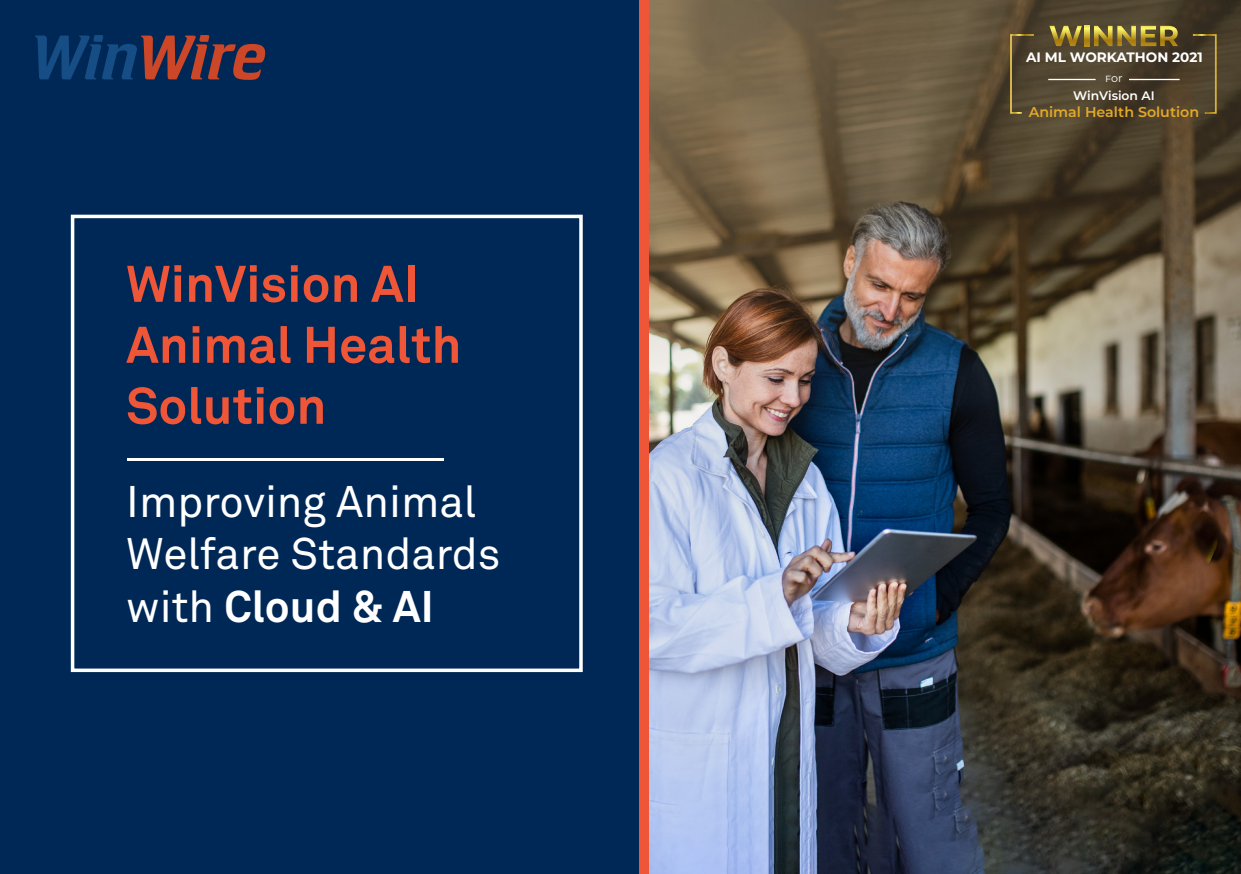
<style>
.page{position:relative;width:1241px;height:874px;background:#fff}
.page>*{position:absolute;margin:0;border:0;box-sizing:border-box;transform-origin:0 0}
.t1{font:700 50.75px/60.9px "Akkurat Pro";color:#ef5537}
.t2{font:43.75px/52.5px "Akkurat Pro";color:#fff}
.t3{font:600 14.17px "Montserrat";color:#e3a928}
.t4{font:700 13.65px "Montserrat";color:#fff}
.t5{font:600 12.42px "Montserrat";color:#fff}
.t6{font:11.2px "Montserrat";color:#fff}
.s1{font-weight:700}
</style>
<div class="page">
<img style="left:648px;top:0;width:592px;height:873px">
<div style="left:0;top:0;width:638px;height:873px;background:#002856"></div>
<div style="left:71px;top:214px;width:511px;height:457px;border:4px solid #fff"></div>
<svg style="left:35px;top:35px;width:230px;height:45px"></svg>
<svg style="left:1049px;top:26px;width:32px;height:20px"></svg>
<svg style="left:1084px;top:26px;width:4px;height:20px"></svg>
<svg style="left:1093px;top:26px;width:84px;height:20px;background:#958133"></svg>
<svg style="left:1191px;top:33px;width:26px;height:82px;background:#584a2d"></svg>
<svg style="left:1009px;top:33px;width:25px;height:82px;background:#5a4d2f"></svg>
<hr style="left:1128px;top:79px;width:51px;height:1px;background:#fff">
<hr style="left:1048px;top:79px;width:47px;height:1px;background:#fff">
<hr style="left:127px;top:458px;width:317px;height:2px;background:#fff">
<p class="t1" style="left:126px;top:254px;width:337px">WinVision AI<br>Animal Health<br>Solution</p>
<p class="t2" style="left:126px;top:476px;width:376px">Improving Animal<br>Welfare Standards with <span class="s1">Cloud &amp; AI</span></p>
<p class="t4" style="left:1025px;top:47px;width:178px">AI ML WORKATHON 2021</p>
<p class="t5" style="left:1072px;top:87px;width:83px">WinVision AI</p>
<p class="t3" style="left:1028px;top:102px;width:172px">Animal Health Solution</p>
<p class="t6" style="left:1104px;top:70px;width:19px">for</p>
</div>
